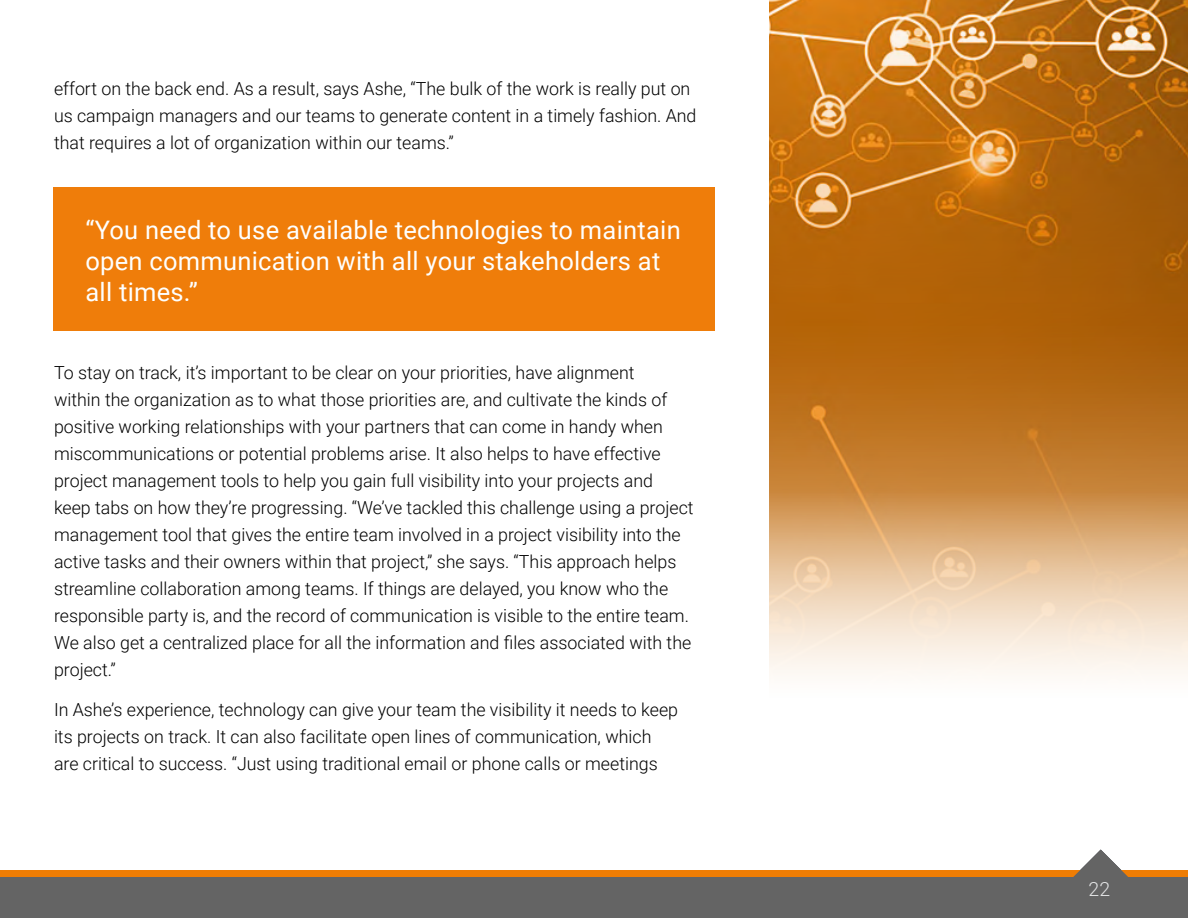
<style>
.page{position:relative;width:1188px;height:918px;background:#fff}
.page>*{position:absolute;margin:0;border:0;box-sizing:border-box;transform-origin:0 0}
.t1{font:25.5px/30.6px "Roboto";letter-spacing:.01em;color:#fefffe}
.t2{font:300 19.5px "Roboto";color:#e2e3e4}
.t3{font:300 18px/27px "Roboto";color:#000}
</style>
<div class="page">
<img style="left:770px;top:0;width:418px;height:489px">
<svg style="left:769px;top:489px;width:419px;height:186px"></svg>
<svg style="left:0;top:871px;width:1188px;height:7px;fill:#ef7d04"></svg>
<svg style="left:1053px;top:850px;width:95px;height:28px"></svg>
<div style="left:0;top:878px;width:1188px;height:40px;background:#646464"></div>
<div style="left:53px;top:188px;width:661px;height:144px;background:#ef7d0a"></div>
<p class="t3" style="left:54px;top:75px;width:644px">effort on the back end. As a result, says Ashe, “The bulk of the work is really put on us campaign managers and our teams to generate content in a timely fashion. And that requires a lot of organization within our teams.”</p>
<h1 class="t1" style="left:86px;top:214px;width:597px">“You need to use available technologies to maintain open communication with all your stakeholders at all times.”</h1>
<p class="t3" style="left:54px;top:358px;width:641px">To stay on track, it’s important to be clear on your priorities, have alignment<br>within the organization as to what those priorities are, and cultivate the kinds of positive working relationships with your partners that can come in handy when miscommunications or potential problems arise. It also helps to have effective project management tools to help you gain full visibility into your projects and keep tabs on how they’re progressing. “We’ve tackled this challenge using a project management tool that gives the entire team involved in a project visibility into the active tasks and their owners within that project,” she says. “This approach helps streamline collaboration among teams. If things are delayed, you know who the responsible party is, and the record of communication is visible to the entire team.<br>We also get a centralized place for all the information and files associated with the project.”</p>
<p class="t3" style="left:54px;top:696px;width:626px">In Ashe’s experience, technology can give your team the visibility it needs to keep its projects on track. It can also facilitate open lines of communication, which are critical to success. “Just using traditional email or phone calls or meetings</p>
<p class="t2" style="left:1088px;top:875px;width:23px">22</p>
</div>
